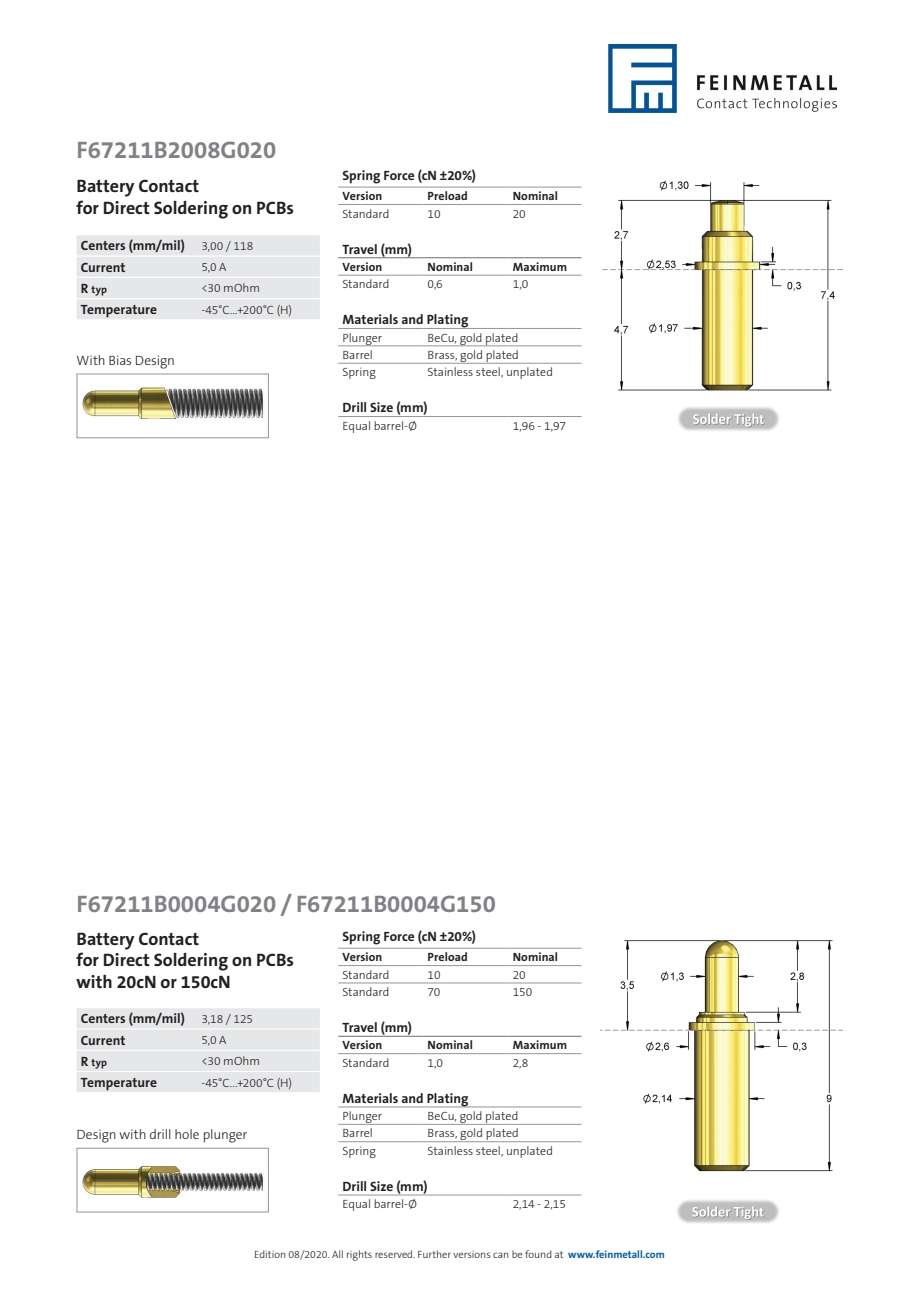
<style>
.page{position:relative;width:919px;height:1289px;background:#fff}
.page>*{position:absolute;margin:0;border:0;box-sizing:border-box;transform-origin:0 0}
.t1{font:700 24px "The Sans Os F";color:#808285}
.t2{font:700 18px/21.6px "The Sans Os F";color:#231f20}
.t3{font:700 13.5px/21.3px "The Sans Os F";color:#231f20}
.t4{font:300 13.5px "The Sans Os F";letter-spacing:-.005em;color:#231f20}
.t5{font:300 12px "The Sans Os F";letter-spacing:-.005em;color:#231f20}
.t6{font:700 12px "The Sans Os F";letter-spacing:.01em;color:#231f20}
.t7{font:300 10.5px "The Sans Os F";color:#231f20}
.t8{font:700 10.5px "The Sans Os F";letter-spacing:.025em;color:#231f20}
.s1{font-weight:300;font-size:12px}
.s2{font-size:13.5px}
.s3{font-weight:700;color:#015aaa}
</style>
<div class="page">
<img style="left:608px;top:45px;width:227px;height:68px">
<img style="left:600px;top:940px;width:242px;height:232px">
<img style="left:677px;top:1200px;width:102px;height:23px">
<hr style="left:338px;top:965px;width:85px;height:1px;background:#939598">
<hr style="left:423px;top:965px;width:85px;height:1px;background:#939598">
<hr style="left:508px;top:965px;width:73px;height:1px;background:#939598">
<hr style="left:338px;top:982px;width:85px;height:1px;background:#939598">
<hr style="left:423px;top:982px;width:85px;height:1px;background:#939598">
<hr style="left:508px;top:982px;width:73px;height:1px;background:#939598">
<hr style="left:423px;top:1106px;width:85px;height:1px;background:#939598">
<hr style="left:508px;top:1106px;width:73px;height:1px;background:#939598">
<hr style="left:423px;top:1123px;width:85px;height:1px;background:#939598">
<hr style="left:508px;top:1123px;width:73px;height:1px;background:#939598">
<hr style="left:338px;top:1141px;width:85px;height:1px;background:#939598">
<hr style="left:423px;top:1141px;width:85px;height:1px;background:#939598">
<hr style="left:508px;top:1141px;width:73px;height:1px;background:#939598">
<hr style="left:338px;top:1053px;width:85px;height:1px;background:#939598">
<hr style="left:423px;top:1053px;width:85px;height:1px;background:#939598">
<hr style="left:508px;top:1053px;width:73px;height:1px;background:#939598">
<hr style="left:338px;top:1106px;width:85px;height:1px;background:#939598">
<hr style="left:338px;top:1123px;width:85px;height:1px;background:#939598">
<hr style="left:338px;top:947px;width:85px;height:1px;background:#939598">
<hr style="left:423px;top:947px;width:85px;height:1px;background:#939598">
<hr style="left:508px;top:947px;width:73px;height:1px;background:#939598">
<hr style="left:338px;top:1194px;width:85px;height:1px;background:#939598">
<hr style="left:423px;top:1194px;width:85px;height:1px;background:#939598">
<hr style="left:508px;top:1194px;width:73px;height:1px;background:#939598">
<hr style="left:338px;top:1035px;width:85px;height:1px;background:#6c6d70">
<hr style="left:423px;top:1035px;width:85px;height:1px;background:#6c6d70">
<hr style="left:508px;top:1035px;width:73px;height:1px;background:#6c6d70">
<img style="left:602px;top:180px;width:240px;height:211px">
<img style="left:678px;top:407px;width:101px;height:24px">
<hr style="left:338px;top:204px;width:85px;height:1px;background:#939598">
<hr style="left:423px;top:204px;width:85px;height:1px;background:#939598">
<hr style="left:508px;top:204px;width:73px;height:1px;background:#939598">
<hr style="left:423px;top:328px;width:85px;height:1px;background:#939598">
<hr style="left:508px;top:328px;width:73px;height:1px;background:#939598">
<hr style="left:423px;top:345px;width:85px;height:1px;background:#939598">
<hr style="left:508px;top:345px;width:73px;height:1px;background:#939598">
<hr style="left:338px;top:363px;width:85px;height:1px;background:#939598">
<hr style="left:423px;top:363px;width:85px;height:1px;background:#939598">
<hr style="left:508px;top:363px;width:73px;height:1px;background:#939598">
<hr style="left:338px;top:275px;width:85px;height:1px;background:#939598">
<hr style="left:423px;top:275px;width:85px;height:1px;background:#939598">
<hr style="left:508px;top:275px;width:73px;height:1px;background:#939598">
<hr style="left:338px;top:328px;width:85px;height:1px;background:#939598">
<hr style="left:338px;top:345px;width:85px;height:1px;background:#939598">
<hr style="left:338px;top:187px;width:85px;height:1px;background:#939598">
<hr style="left:423px;top:187px;width:85px;height:1px;background:#939598">
<hr style="left:508px;top:187px;width:73px;height:1px;background:#939598">
<hr style="left:338px;top:416px;width:85px;height:1px;background:#939598">
<hr style="left:423px;top:416px;width:85px;height:1px;background:#939598">
<hr style="left:508px;top:416px;width:73px;height:1px;background:#939598">
<hr style="left:338px;top:257px;width:85px;height:1px;background:#6c6d70">
<hr style="left:423px;top:257px;width:85px;height:1px;background:#6c6d70">
<hr style="left:508px;top:257px;width:73px;height:1px;background:#6c6d70">
<div style="left:77px;top:1008px;width:243px;height:84px;background:#e6e7e9"></div>
<hr style="left:77px;top:1028px;width:120px;height:1px;background:#fff">
<hr style="left:197px;top:1028px;width:123px;height:1px;background:#fff">
<hr style="left:77px;top:1049px;width:120px;height:1px;background:#fff">
<hr style="left:197px;top:1049px;width:123px;height:1px;background:#fff">
<hr style="left:77px;top:1070px;width:120px;height:2px;background:#fff">
<hr style="left:197px;top:1070px;width:123px;height:2px;background:#fff">
<div style="left:77px;top:235px;width:243px;height:84px;background:#e6e7e9"></div>
<hr style="left:77px;top:255px;width:120px;height:1px;background:#fff">
<hr style="left:197px;top:255px;width:123px;height:1px;background:#fff">
<hr style="left:77px;top:277px;width:120px;height:1px;background:#fff">
<hr style="left:197px;top:277px;width:123px;height:1px;background:#fff">
<hr style="left:77px;top:298px;width:120px;height:1px;background:#fff">
<hr style="left:197px;top:298px;width:123px;height:1px;background:#fff">
<img style="left:82px;top:1166px;width:182px;height:32px">
<div style="left:77px;top:1147px;width:192px;height:65px;border:1px solid #939598"></div>
<img style="left:82px;top:387px;width:182px;height:32px">
<div style="left:77px;top:373px;width:192px;height:65px;border:1px solid #939598"></div>
<h1 class="t1" style="left:77px;top:135px;width:201px">F67211B2008G020</h1>
<h2 class="t2" style="left:77px;top:175px;width:219px">Battery Contact<br>for Direct Soldering on PCBs</h2>
<p class="t3" style="left:81px;top:235px;width:174px">Centers (mm/mil) <span class="s1">3,00 / 118<br></span>Current</p>
<p class="t5" style="left:201px;top:259px;width:27px">5,0 A</p>
<p class="t8" style="left:81px;top:283px;width:28px"><span class="s2">R</span> typ</p>
<p class="t5" style="left:201px;top:281px;width:60px">&lt;30 mOhm</p>
<p class="t3" style="left:81px;top:299px;width:78px">Temperature</p>
<p class="t5" style="left:201px;top:302px;width:92px">-45°C...+200°C (H)</p>
<p class="t4" style="left:77px;top:352px;width:100px">With Bias Design</p>
<p class="t3" style="left:342px;top:165px;width:135px">Spring Force (cN ±20%)</p>
<p class="t6" style="left:342px;top:188px;width:41px">Version</p>
<p class="t6" style="left:427px;top:188px;width:42px">Preload</p>
<p class="t6" style="left:512px;top:188px;width:47px">Nominal</p>
<p class="t5" style="left:342px;top:206px;width:48px">Standard</p>
<p class="t5" style="left:427px;top:206px;width:14px">10</p>
<p class="t5" style="left:512px;top:206px;width:15px">20</p>
<p class="t3" style="left:342px;top:238px;width:71px">Travel (mm)</p>
<p class="t6" style="left:342px;top:259px;width:41px">Version</p>
<p class="t6" style="left:427px;top:259px;width:47px">Nominal</p>
<p class="t6" style="left:512px;top:259px;width:56px">Maximum</p>
<p class="t5" style="left:342px;top:276px;width:48px">Standard</p>
<p class="t5" style="left:427px;top:276px;width:17px">0,6</p>
<p class="t5" style="left:512px;top:276px;width:17px">1,0</p>
<p class="t3" style="left:342px;top:309px;width:127px">Materials and Plating</p>
<p class="t5" style="left:342px;top:330px;width:41px">Plunger</p>
<p class="t5" style="left:427px;top:330px;width:92px">BeCu, gold plated</p>
<p class="t5" style="left:342px;top:347px;width:32px">Barrel</p>
<p class="t5" style="left:427px;top:347px;width:93px">Brass, gold plated</p>
<p class="t5" style="left:342px;top:364px;width:35px">Spring</p>
<p class="t5" style="left:427px;top:364px;width:127px">Stainless steel, unplated</p>
<p class="t3" style="left:342px;top:397px;width:86px">Drill Size (mm)</p>
<p class="t5" style="left:342px;top:418px;width:76px">Equal barrel-Ø</p>
<p class="t5" style="left:512px;top:418px;width:55px">1,96 - 1,97</p>
<h1 class="t1" style="left:77px;top:888px;width:421px">F67211B0004G020 / F67211B0004G150</h1>
<h2 class="t2" style="left:77px;top:927px;width:219px">Battery Contact<br>for Direct Soldering on PCBs with 20cN or 150cN</h2>
<p class="t3" style="left:342px;top:926px;width:135px">Spring Force (cN ±20%)</p>
<p class="t6" style="left:342px;top:949px;width:41px">Version</p>
<p class="t6" style="left:427px;top:949px;width:42px">Preload</p>
<p class="t6" style="left:512px;top:949px;width:47px">Nominal</p>
<p class="t5" style="left:342px;top:966px;width:48px">Standard</p>
<p class="t5" style="left:427px;top:966px;width:14px">10</p>
<p class="t5" style="left:512px;top:966px;width:15px">20</p>
<p class="t5" style="left:342px;top:984px;width:48px">Standard</p>
<p class="t5" style="left:427px;top:984px;width:14px">70</p>
<p class="t5" style="left:512px;top:984px;width:21px">150</p>
<p class="t3" style="left:342px;top:1016px;width:71px">Travel (mm)</p>
<p class="t6" style="left:342px;top:1037px;width:41px">Version</p>
<p class="t6" style="left:427px;top:1037px;width:47px">Nominal</p>
<p class="t6" style="left:512px;top:1037px;width:56px">Maximum</p>
<p class="t5" style="left:342px;top:1055px;width:48px">Standard</p>
<p class="t5" style="left:427px;top:1055px;width:17px">1,0</p>
<p class="t5" style="left:512px;top:1055px;width:17px">2,8</p>
<p class="t3" style="left:342px;top:1087px;width:127px">Materials and Plating</p>
<p class="t5" style="left:342px;top:1108px;width:41px">Plunger</p>
<p class="t5" style="left:427px;top:1108px;width:92px">BeCu, gold plated</p>
<p class="t5" style="left:342px;top:1125px;width:32px">Barrel</p>
<p class="t5" style="left:427px;top:1125px;width:93px">Brass, gold plated</p>
<p class="t5" style="left:342px;top:1143px;width:35px">Spring</p>
<p class="t5" style="left:427px;top:1143px;width:127px">Stainless steel, unplated</p>
<p class="t3" style="left:342px;top:1175px;width:86px">Drill Size (mm)</p>
<p class="t5" style="left:342px;top:1196px;width:76px">Equal barrel-Ø</p>
<p class="t5" style="left:512px;top:1196px;width:55px">2,14 - 2,15</p>
<p class="t3" style="left:81px;top:1008px;width:174px">Centers (mm/mil) <span class="s1">3,18 / 125<br></span>Current</p>
<p class="t5" style="left:201px;top:1032px;width:27px">5,0 A</p>
<p class="t8" style="left:81px;top:1055px;width:28px"><span class="s2">R</span> typ</p>
<p class="t5" style="left:201px;top:1053px;width:60px">&lt;30 mOhm</p>
<p class="t3" style="left:81px;top:1071px;width:78px">Temperature</p>
<p class="t5" style="left:201px;top:1074px;width:92px">-45°C...+200°C (H)</p>
<p class="t4" style="left:77px;top:1126px;width:172px">Design with drill hole plunger</p>
<p class="t7" style="left:254px;top:1248px;width:412px">Edition 08/2020. All rights reserved. Further versions can be found at <span class="s3">www.feinmetall.com</span></p>
</div>
